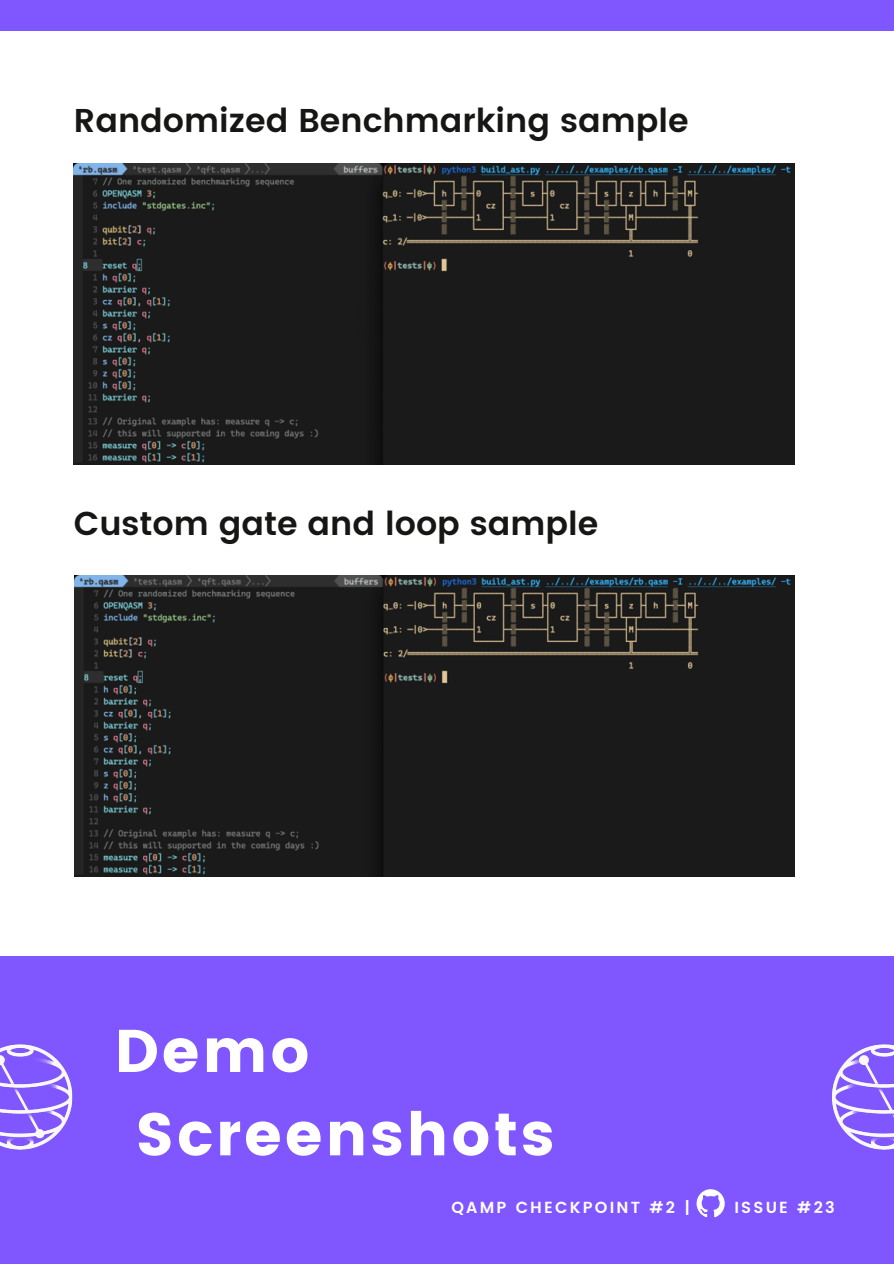
<style>
.page{position:relative;width:894px;height:1264px;background:#fff}
.page>*{position:absolute;margin:0;border:0;box-sizing:border-box;transform-origin:0 0}
.t1{font:60px/83.2px "Poppins";letter-spacing:.045em;color:#fff}
.t2{font:600 33px "Poppins";color:#161614}
.t3{font:600 16.05px "Poppins";letter-spacing:.135em;color:#fff}
</style>
<div class="page">
<div style="left:0;top:955px;width:893px;height:308px;background:#7f56ff"></div>
<div style="left:0;top:0;width:893px;height:31px;background:#7f56ff"></div>
<img style="left:74px;top:163px;width:719px;height:301px">
<img style="left:74px;top:576px;width:720px;height:300px">
<img style="left:0;top:1044px;width:73px;height:106px">
<img style="left:831px;top:1044px;width:62px;height:106px">
<svg style="left:696px;top:1189px;width:28px;height:28px"></svg>
<p class="t2" style="left:74px;top:101px;width:616px">Randomized Benchmarking sample</p>
<p class="t2" style="left:74px;top:504px;width:526px">Custom gate and loop sample</p>
<p class="t1" style="left:135px;top:1009px;width:420px;text-indent:-21px">Demo<br>Screenshots</p>
<p class="t3" style="left:451px;top:1197px;width:240px">QAMP CHECKPOINT #2 |</p>
<p class="t3" style="left:734px;top:1197px;width:102px">ISSUE #23</p>
</div>
